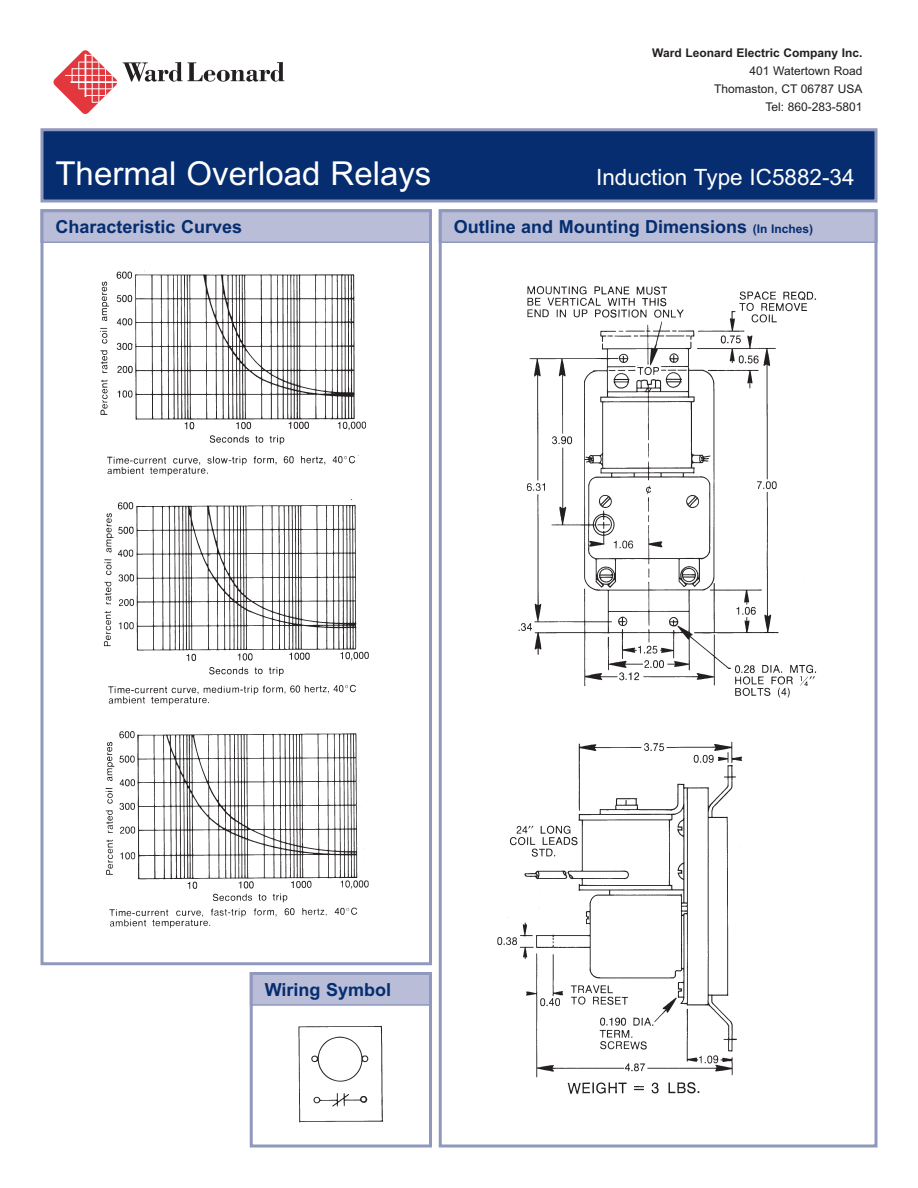
<style>
.page{position:relative;width:918px;height:1188px;background:#fff}
.page>*{position:absolute;margin:0;border:0;box-sizing:border-box;transform-origin:0 0}
.t1{font:33px "Arial MS";color:#fff}
.t2{font:22.5px "Arial MS";color:#fff}
.t3{font:18px "Arial Bold MS";color:#052d6f}
.t4{font:12px/18px "Arial MS";color:#231f20;text-align:right}
.t5{font:12px "Arial Bold MS";color:#231f20}
.s1{font-size:12px}
</style>
<div class="page">
<svg style="left:53px;top:50px;width:231px;height:64px"></svg>
<div style="left:42px;top:130px;width:834px;height:71px;background:#052d6f"></div>
<div style="left:40px;top:128px;width:838px;height:74px;border:3px solid #9098be"></div>
<div style="left:41px;top:210px;width:390px;height:32px;background:#b9bdd7"></div>
<div style="left:40px;top:209px;width:392px;height:34px;border:2px solid #9098be"></div>
<div style="left:440px;top:210px;width:437px;height:32px;background:#b9bdd7"></div>
<div style="left:439px;top:209px;width:439px;height:34px;border:2px solid #9098be"></div>
<img style="left:497px;top:286px;width:320px;height:808px">
<div style="left:439px;top:209px;width:439px;height:939px;border:3px solid #9098be"></div>
<div style="left:250px;top:973px;width:181px;height:32px;background:#b9bdd7"></div>
<div style="left:250px;top:972px;width:182px;height:34px;border:2px solid #9098be"></div>
<img style="left:100px;top:270px;width:269px;height:658px">
<div style="left:40px;top:209px;width:392px;height:756px;border:3px solid #9098be"></div>
<img style="left:298px;top:1025px;width:86px;height:98px">
<div style="left:250px;top:972px;width:182px;height:176px;border:3px solid #9098be"></div>
<p class="t5" style="left:652px;top:46px;width:212px">Ward Leonard Electric Company Inc.</p>
<p class="t4" style="left:714px;top:62px;width:150px">401 Watertown Road<br>Thomaston, CT 06787 USA<br>Tel: 860-283-5801</p>
<h1 class="t1" style="left:56px;top:154px;width:377px">Thermal Overload Relays</h1>
<p class="t2" style="left:596px;top:164px;width:260px">Induction Type IC5882-34</p>
<p class="t3" style="left:56px;top:216px;width:188px">Characteristic Curves</p>
<p class="t3" style="left:454px;top:216px;width:361px">Outline and Mounting Dimensions <span class="s1">(In Inches)</span></p>
<p class="t3" style="left:265px;top:979px;width:128px">Wiring Symbol</p>
</div>
